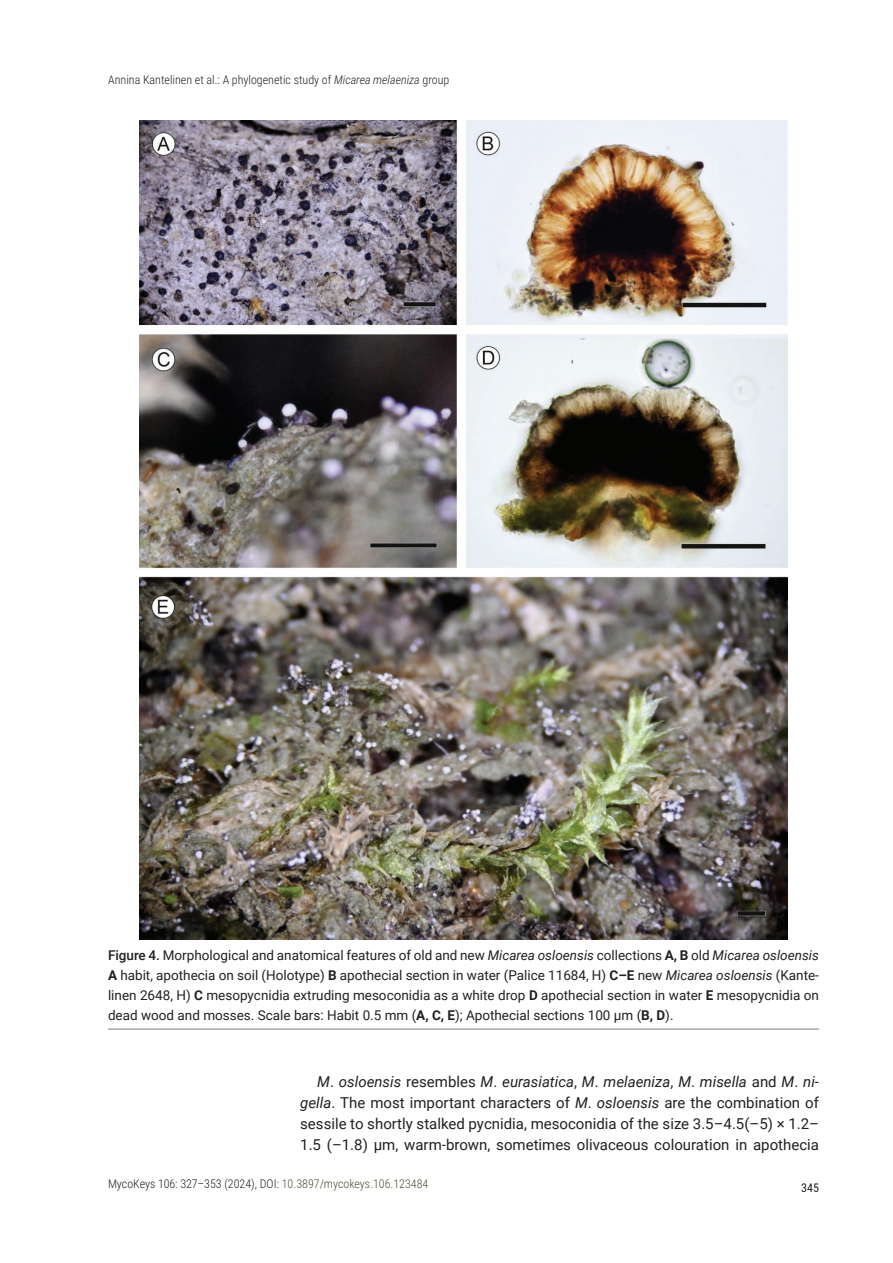
<style>
.page{position:relative;width:893px;height:1263px;background:#fff}
.page>*{position:absolute;margin:0;border:0;box-sizing:border-box;transform-origin:0 0}
.t1{font:15px/21px "Roboto";color:#231f20;text-align:justify}
.t2{font:13.5px/19.8px "Roboto";color:#231f20;text-align:justify}
.t3{font:300 12px "Roboto Condensed";color:#231f20}
.t4{font:12px "Roboto Condensed";color:#231f20}
.s1{font-style:italic}
.s2{font-weight:500}
.s3{font-weight:700}
.s4{color:#4c4d37}
</style>
<div class="page">
<hr style="left:108px;top:1028px;width:711px;height:2px;background:#a8a9ad">
<img style="left:139px;top:121px;width:649px;height:819px">
<p class="t3" style="left:108px;top:71px;width:343px">Annina Kantelinen et al.: A phylogenetic study of <span class="s1">Micarea melaeniza</span> group</p>
<p class="t2" style="left:108px;top:945px;width:712px"><span class="s2">Figure 4.</span> Morphological and anatomical features of old and new <span class="s1">Micarea osloensis</span> collections <span class="s3">A, B</span> old <span class="s1">Micarea osloensis </span><span class="s3">A</span> habit, apothecia on soil (Holotype) <span class="s3">B</span> apothecial section in water (Palice 11684, H) <span class="s3">C–E</span> new <span class="s1">Micarea osloensis</span> (Kante&shy;linen 2648, H) <span class="s3">C</span> mesopycnidia extruding mesoconidia as a white drop <span class="s3">D</span> apothecial section in water <span class="s3">E</span> mesopycnidia on dead wood and mosses. Scale bars: Habit 0.5 mm (<span class="s3">A, C, E</span>); Apothecial sections 100 µm (<span class="s3">B, D</span>).</p>
<p class="t1" style="left:300px;top:1070px;width:520px;text-indent:17px"><span class="s1">M</span>. <span class="s1">osloensis</span> resembles <span class="s1">M</span>. <span class="s1">eurasiatica</span>, <span class="s1">M</span>. <span class="s1">melaeniza</span>, <span class="s1">M</span>. <span class="s1">misella</span> and <span class="s1">M</span>. <span class="s1">ni&shy;gella</span>. The most important characters of <span class="s1">M</span>. <span class="s1">osloensis</span> are the combination of sessile to shortly stalked pycnidia, mesoconidia of the size 3.5–4.5(–5) × 1.2– 1.5 (–1.8) µm, warm-brown, sometimes olivaceous colouration in apothecia</p>
<p class="t3" style="left:108px;top:1175px;width:322px">MycoKeys 106: 327–353 (2024), DOI: <span class="s4">10.3897/mycokeys.106.123484</span></p>
<p class="t4" style="left:801px;top:1179px;width:19px">345</p>
</div>
